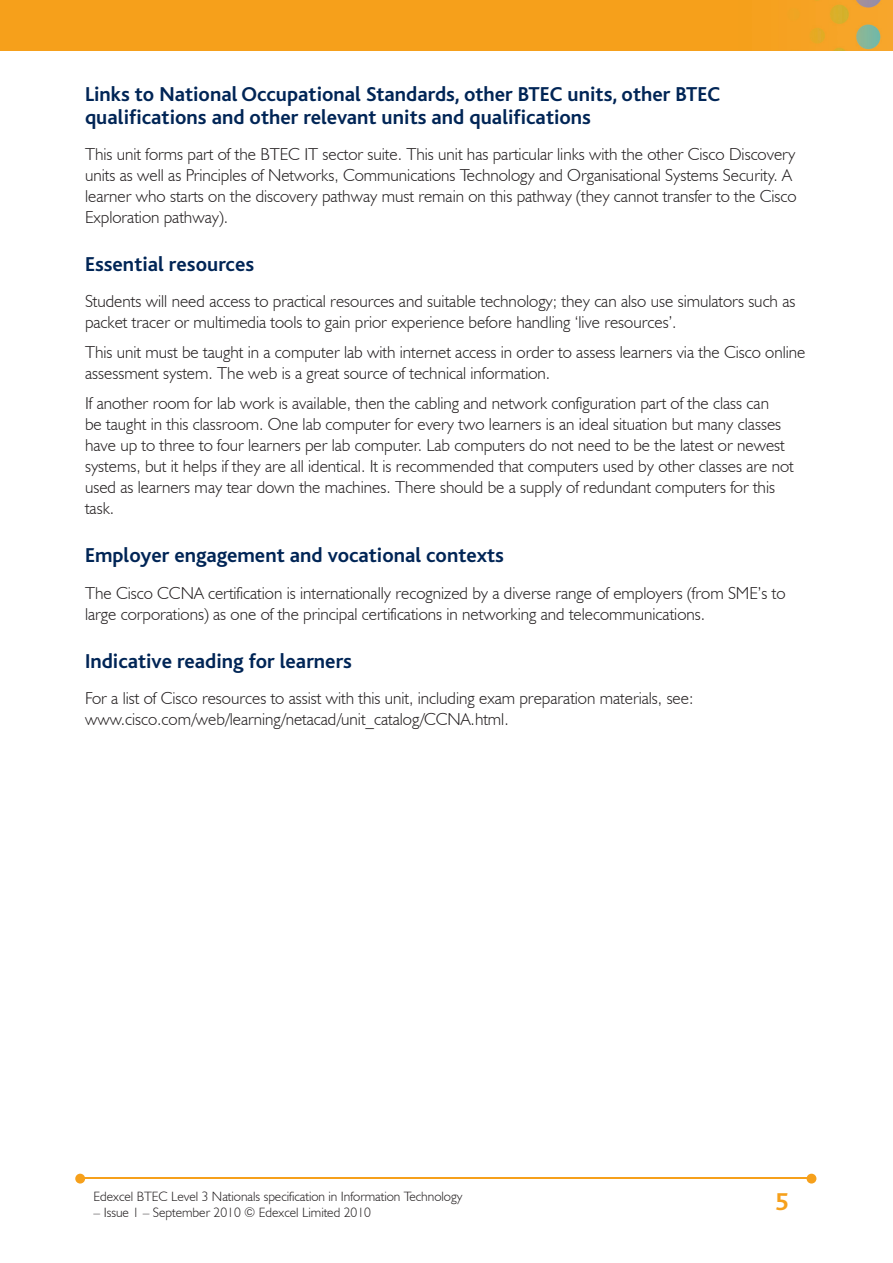
<style>
.page{position:relative;width:893px;height:1263px;background:#fff}
.page>*{position:absolute;margin:0;border:0;box-sizing:border-box;transform-origin:0 0}
.t1{font:700 25.5px "Bliss";color:#f6a01b}
.t2{font:700 21px/22.5px "Bliss";color:#002556}
.t3{font:300 17.25px/21px "Humanist 521 BT";color:#231f20}
.t4{font:300 13.5px "Humanist 521 BT";color:#231f20}
</style>
<div class="page">
<img style="left:0;top:0;width:893px;height:51px">
<hr style="left:82px;top:1178px;width:728px;height:1px;background:#f6a01b">
<svg style="left:807px;top:1174px;width:9px;height:9px"></svg>
<svg style="left:75px;top:1174px;width:10px;height:9px"></svg>
<p class="t2" style="left:85px;top:83px;width:637px">Links to National Occupational Standards, other BTEC units, other BTEC qualifications and other relevant units and qualifications</p>
<p class="t3" style="left:85px;top:143px;width:713px">This unit forms part of the BTEC IT sector suite. This unit has particular links with the other Cisco Discovery units as well as Principles of Networks, Communications Technology and Organisational Systems Security. A learner who starts on the discovery pathway must remain on this pathway (they cannot transfer to the Cisco Exploration pathway).</p>
<p class="t2" style="left:85px;top:253px;width:171px">Essential resources</p>
<p class="t3" style="left:85px;top:290px;width:712px">Students will need access to practical resources and suitable technology; they can also use simulators such as packet tracer or multimedia tools to gain prior experience before handling ‘live resources’.</p>
<p class="t3" style="left:85px;top:341px;width:722px">This unit must be taught in a computer lab with internet access in order to assess learners via the Cisco online assessment system. The web is a great source of technical information.</p>
<p class="t3" style="left:85px;top:392px;width:710px">If another room for lab work is available, then the cabling and network configuration part of the class can<br>be taught in this classroom. One lab computer for every two learners is an ideal situation but many classes have up to three to four learners per lab computer. Lab computers do not need to be the latest or newest systems, but it helps if they are all identical. It is recommended that computers used by other classes are not used as learners may tear down the machines. There should be a supply of redundant computers for this task.</p>
<p class="t2" style="left:85px;top:545px;width:420px">Employer engagement and vocational contexts</p>
<p class="t3" style="left:85px;top:582px;width:702px">The Cisco CCNA certification is internationally recognized by a diverse range of employers (from SME’s to large corporations) as one of the principal certifications in networking and telecommunications.</p>
<p class="t2" style="left:85px;top:650px;width:268px">Indicative reading for learners</p>
<p class="t3" style="left:85px;top:687px;width:610px">For a list of Cisco resources to assist with this unit, including exam preparation materials, see: www.cisco.com/web/learning/netacad/unit_catalog/CCNA.html.</p>
<p class="t4" style="left:94px;top:1188px;width:370px">Edexcel BTEC Level 3 Nationals specification in Information Technology</p>
<p class="t4" style="left:94px;top:1204px;width:279px">– Issue 1 – September 2010 © Edexcel Limited 2010</p>
<h1 class="t1" style="left:775px;top:1189px;width:15px">5</h1>
</div>
